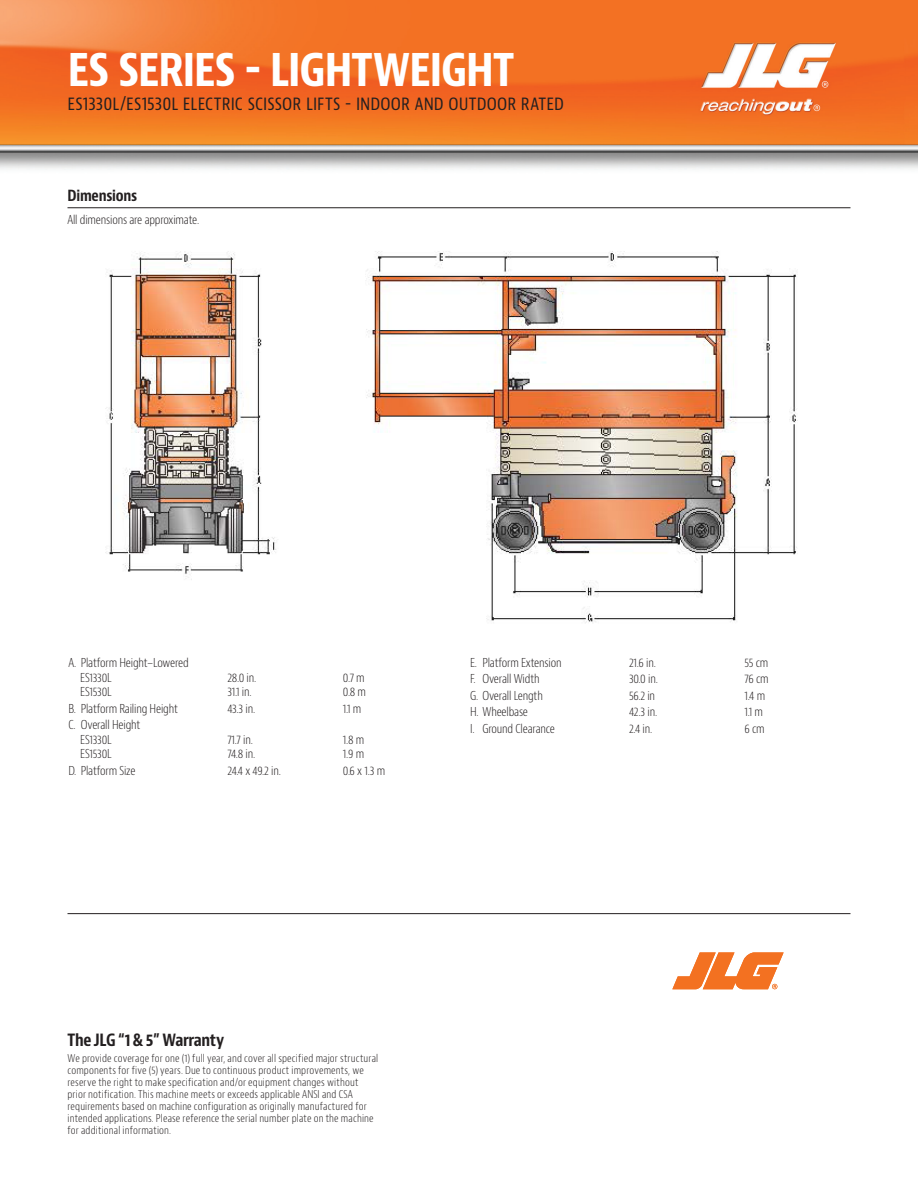
<style>
.page{position:relative;width:918px;height:1188px;background:#fff}
.page>*{position:absolute;margin:0;border:0;box-sizing:border-box;transform-origin:0 0}
.jlgSS_MainTitle-Seri{font:700 condensed 48px "Bernino Sans";letter-spacing:-.03em;color:#fff}
.jlgSS_SubTitle-Botto{font:condensed 18px "Bernino Sans";letter-spacing:.005em;color:#231f20}
.jlgSS_WarrantySubhea{font:700 condensed 16.5px "Bernino Sans";letter-spacing:-.025em;color:#231f20}
.jlgSS-SubHead{font:700 condensed 15px "Bernino Sans";letter-spacing:-.015em;color:#231f20}
.jlgSS_BodyText{font:300 condensed 12px "Bernino Sans";letter-spacing:-.015em;color:#231f20}
.jlgSS-DimList-Indent{font:300 condensed 12px "Bernino Sans";letter-spacing:-.015em;color:#231f20}
.jlgSS_WarrantyCopy{font:300 condensed 10.5px/12px "Bernino Sans";letter-spacing:.015em;color:#231f20}
</style>
<div class="page">
<hr style="left:68px;top:913px;width:783px;height:1px;background:#231f20">
<svg style="left:672px;top:952px;width:112px;height:37px"></svg>
<hr style="left:68px;top:208px;width:782px;height:1px;background:#231f20">
<img style="left:0;top:0;width:918px;height:170px">
<img style="left:105px;top:251px;width:693px;height:372px">
<p class="jlgSS_MainTitle-Seri" style="left:68px;top:39px;width:449px">ES SERIES - LIGHTWEIGHT</p>
<p class="jlgSS_SubTitle-Botto" style="left:68px;top:93px;width:498px">ES1330L/ES1530L ELECTRIC SCISSOR LIFTS - INDOOR AND OUTDOOR RATED</p>
<p class="jlgSS-SubHead" style="left:68px;top:186px;width:71px">Dimensions</p>
<p class="jlgSS_BodyText" style="left:68px;top:213px;width:133px">All dimensions are approximate.</p>
<p class="jlgSS_BodyText" style="left:68px;top:655px;width:122px">A. Platform Height–Lowered</p>
<p class="jlgSS-DimList-Indent" style="left:80px;top:670px;width:33px">ES1330L</p>
<p class="jlgSS-DimList-Indent" style="left:227px;top:670px;width:30px">28.0 in.</p>
<p class="jlgSS-DimList-Indent" style="left:343px;top:670px;width:23px">0.7 m</p>
<p class="jlgSS-DimList-Indent" style="left:80px;top:684px;width:33px">ES1530L</p>
<p class="jlgSS-DimList-Indent" style="left:227px;top:684px;width:26px">31.1 in.</p>
<p class="jlgSS-DimList-Indent" style="left:343px;top:684px;width:25px">0.8 m</p>
<p class="jlgSS_BodyText" style="left:68px;top:701px;width:111px">B. Platform Railing Height</p>
<p class="jlgSS_BodyText" style="left:227px;top:701px;width:29px">43.3 in.</p>
<p class="jlgSS_BodyText" style="left:343px;top:701px;width:20px">1.1 m</p>
<p class="jlgSS_BodyText" style="left:68px;top:717px;width:74px">C. Overall Height</p>
<p class="jlgSS-DimList-Indent" style="left:80px;top:732px;width:33px">ES1330L</p>
<p class="jlgSS-DimList-Indent" style="left:227px;top:732px;width:27px">71.7 in.</p>
<p class="jlgSS-DimList-Indent" style="left:343px;top:732px;width:23px">1.8 m</p>
<p class="jlgSS-DimList-Indent" style="left:80px;top:747px;width:33px">ES1530L</p>
<p class="jlgSS-DimList-Indent" style="left:227px;top:747px;width:29px">74.8 in.</p>
<p class="jlgSS-DimList-Indent" style="left:343px;top:747px;width:23px">1.9 m</p>
<p class="jlgSS_BodyText" style="left:68px;top:763px;width:69px">D. Platform Size</p>
<p class="jlgSS_BodyText" style="left:227px;top:763px;width:55px">24.4 x 49.2 in.</p>
<p class="jlgSS_BodyText" style="left:343px;top:763px;width:44px">0.6 x 1.3 m</p>
<p class="jlgSS_BodyText" style="left:470px;top:655px;width:93px">E. Platform Extension</p>
<p class="jlgSS_BodyText" style="left:629px;top:655px;width:28px">21.6 in.</p>
<p class="jlgSS_BodyText" style="left:745px;top:655px;width:25px">55 cm</p>
<p class="jlgSS_BodyText" style="left:470px;top:672px;width:71px">F. Overall Width</p>
<p class="jlgSS_BodyText" style="left:629px;top:672px;width:30px">30.0 in.</p>
<p class="jlgSS_BodyText" style="left:745px;top:672px;width:26px">76 cm</p>
<p class="jlgSS_BodyText" style="left:470px;top:688px;width:74px">G. Overall Length</p>
<p class="jlgSS_BodyText" style="left:629px;top:688px;width:28px">56.2 in</p>
<p class="jlgSS_BodyText" style="left:745px;top:688px;width:22px">1.4 m</p>
<p class="jlgSS_BodyText" style="left:470px;top:705px;width:60px">H. Wheelbase</p>
<p class="jlgSS_BodyText" style="left:629px;top:705px;width:30px">42.3 in.</p>
<p class="jlgSS_BodyText" style="left:745px;top:705px;width:20px">1.1 m</p>
<p class="jlgSS_BodyText" style="left:470px;top:721px;width:87px">I. Ground Clearance</p>
<p class="jlgSS_BodyText" style="left:629px;top:721px;width:25px">2.4 in.</p>
<p class="jlgSS_BodyText" style="left:745px;top:721px;width:22px">6 cm</p>
<p class="jlgSS_WarrantySubhea" style="left:68px;top:1029px;width:158px">The JLG “1 &amp; 5” Warranty</p>
<p class="jlgSS_WarrantyCopy" style="left:68px;top:1052px;width:312px">We provide coverage for one (1) full year, and cover all specified major structural components for five (5) years. Due to continuous product improvements, we reserve the right to make specification and/or equipment changes without prior notification. This machine meets or exceeds applicable ANSI and CSA requirements based on machine configuration as originally manufactured for intended applications. Please reference the serial number plate on the machine for additional information.</p>
</div>
